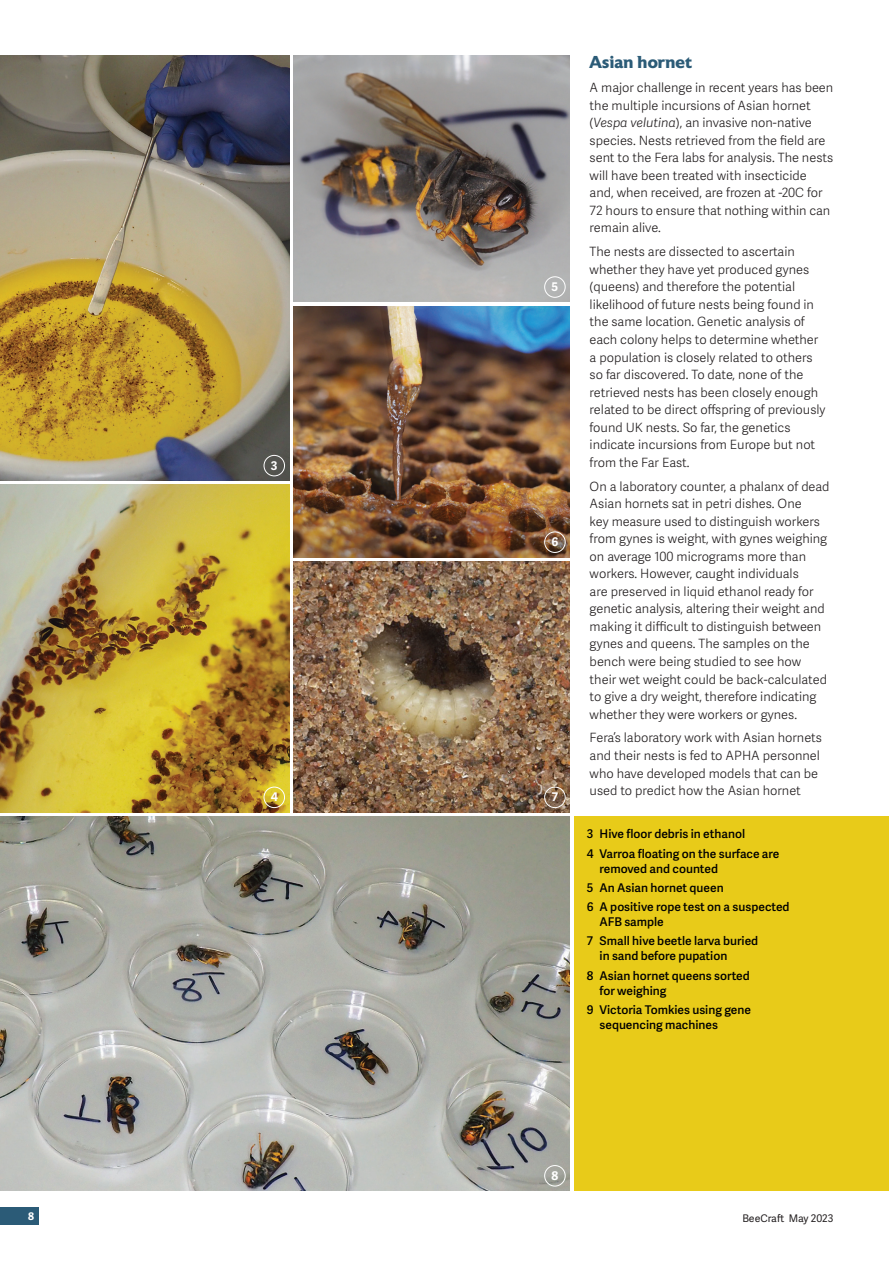
<style>
.page{position:relative;width:893px;height:1263px;background:#fff}
.page>*{position:absolute;margin:0;border:0;box-sizing:border-box;transform-origin:0 0}
.t1{font:700 17.25px "Astoria";color:#2b5b77}
.t2{font:300 12.75px/17.5px "Adelle Sans";color:#231f20}
.t3{font:600 12px/19.2px "Adelle Sans";color:#000001}
.t4{font:700 12px "Adelle Sans";color:#fff}
.t5{font:10.5px "Adelle Sans";color:#231f20}
.t6{font:700 10.5px "Adelle Sans";color:#fff}
.s1{font-style:italic}
</style>
<div class="page">
<div style="left:0;top:1208px;width:38px;height:17px;background:#2b5b77"></div>
<div style="left:574px;top:816px;width:315px;height:375px;background:#e8cb19"></div>
<img style="left:0;top:55px;width:289px;height:425px">
<img style="left:0;top:485px;width:289px;height:327px">
<img style="left:293px;top:561px;width:277px;height:251px">
<img style="left:0;top:816px;width:570px;height:375px">
<div style="left:544px;top:1165px;width:22px;height:21px;border:1px solid #fff;border-radius:50%"></div>
<img style="left:293px;top:55px;width:277px;height:247px">
<img style="left:293px;top:306px;width:277px;height:251px">
<div style="left:264px;top:455px;width:21px;height:21px;border:1px solid #fff;border-radius:50%"></div>
<div style="left:264px;top:787px;width:21px;height:21px;border:1px solid #fff;border-radius:50%"></div>
<div style="left:544px;top:787px;width:22px;height:21px;border:1px solid #fff;border-radius:50%"></div>
<div style="left:544px;top:531px;width:22px;height:22px;border:1px solid #fff;border-radius:50%"></div>
<div style="left:544px;top:276px;width:22px;height:22px;border:1px solid #fff;border-radius:50%"></div>
<p class="t6" style="left:28px;top:1208px;width:7px">8</p>
<p class="t4" style="left:271px;top:457px;width:8px">3</p>
<p class="t4" style="left:552px;top:278px;width:8px">5</p>
<p class="t4" style="left:551px;top:533px;width:8px">6</p>
<p class="t4" style="left:271px;top:788px;width:9px">4</p>
<p class="t4" style="left:552px;top:788px;width:8px">7</p>
<h4 class="t1" style="left:590px;top:52px;width:104px">Asian hornet</h4>
<p class="t2" style="left:590px;top:78px;width:245px">A major challenge in recent years has been the multiple incursions of Asian hornet (<span class="s1">Vespa velutina</span>), an invasive non-native species. Nests retrieved from the feld are sent to the Fera labs for analysis. The nests will have been treated with insecticide and, when received, are frozen at -20C for 72 hours to ensure that nothing within can remain alive.</p>
<p class="t2" style="left:590px;top:243px;width:237px">The nests are dissected to ascertain whether they have yet produced gynes (queens) and therefore the potential likelihood of future nests being found in the same location. Genetic analysis of each colony helps to determine whether a population is closely related to others so far discovered. To date, none of the retrieved nests has been closely enough related to be direct ofspring of previously found UK nests. So far, the genetics indicate incursions from Europe but not from the Far East.</p>
<p class="t2" style="left:590px;top:477px;width:241px">On a laboratory counter, a phalanx of dead Asian hornets sat in petri dishes. One<br>key measure used to distinguish workers from gynes is weight, with gynes weighing on average 100 micrograms more than workers. However, caught individuals<br>are preserved in liquid ethanol ready for genetic analysis, altering their weight and making it difcult to distinguish between gynes and queens. The samples on the bench were being studied to see how their wet weight could be back-calculated to give a dry weight, therefore indicating whether they were workers or gynes.</p>
<p class="t2" style="left:590px;top:729px;width:234px">Fera’s laboratory work with Asian hornets and their nests is fed to APHA personnel who have developed models that can be used to predict how the Asian hornet</p>
<p class="t3" style="left:587px;top:824px;width:194px">3 Hive foor debris in ethanol<br>4 Varroa foating on the surface are</p>
<p class="t3" style="left:587px;top:858px;width:204px;text-indent:13px">removed and counted<br>5 An Asian hornet queen<br>6 A positive rope test on a suspected</p>
<p class="t3" style="left:587px;top:912px;width:173px;text-indent:13px">AFB sample<br>7 Small hive beetle larva buried</p>
<p class="t3" style="left:587px;top:946px;width:164px;text-indent:13px">in sand before pupation<br>8 Asian hornet queens sorted</p>
<p class="t3" style="left:587px;top:980px;width:166px;text-indent:13px">for weighing<br>9 Victoria Tomkies using gene</p>
<h6 class="t3" style="left:600px;top:1014px;width:120px">sequencing machines</h6>
<p class="t4" style="left:551px;top:1167px;width:8px">8</p>
<p class="t5" style="left:742px;top:1211px;width:93px">BeeCraft May 2023</p>
</div>
